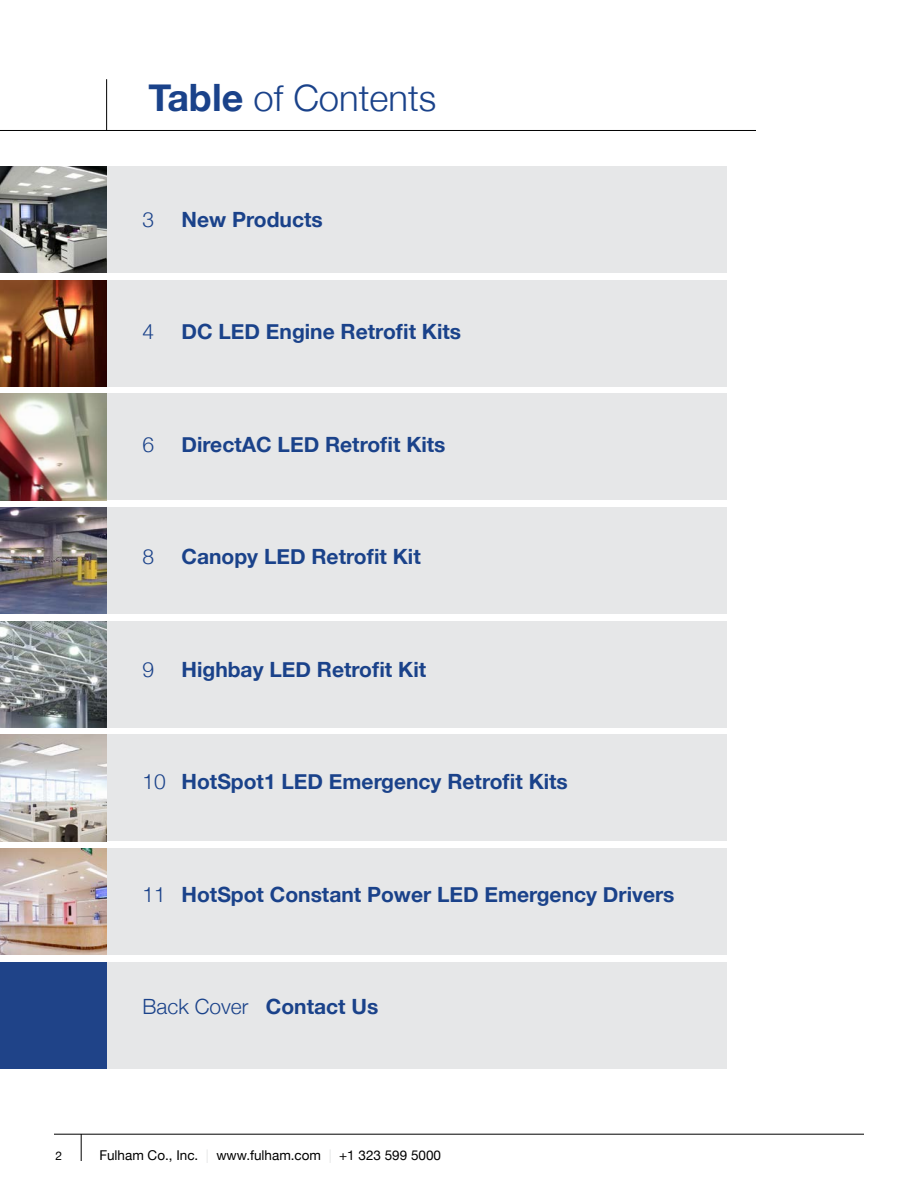
<style>
.page{position:relative;width:918px;height:1188px;background:#fff}
.page>*{position:absolute;margin:0;border:0;box-sizing:border-box;transform-origin:0 0}
.t1{font:300 36.45px "Helvetica Neue";color:#1a428a}
.t2{font:700 21px "Helvetica Neue";color:#1a428a}
.t3{font:300 21px "Helvetica Neue";color:#1a428a}
.t4{font:13.5px "Helvetica Neue";color:#000}
.t5{font:12px "Helvetica Neue";color:#000}
.s1{font-weight:700;font-size:37.65px}
.s2{font-weight:300}
.s3{font-weight:700}
.s4{color:#e6e7e8}
</style>
<div class="page">
<hr style="left:54px;top:1134px;width:810px;height:1px;background:#000">
<svg style="left:81px;top:1134px;width:1px;height:27px"></svg>
<div style="left:106px;top:280px;width:621px;height:107px;background:#e6e7e8"></div>
<div style="left:106px;top:166px;width:621px;height:107px;background:#e6e7e8"></div>
<div style="left:106px;top:394px;width:621px;height:106px;background:#e6e7e8"></div>
<div style="left:106px;top:507px;width:621px;height:107px;background:#e6e7e8"></div>
<div style="left:106px;top:621px;width:621px;height:107px;background:#e6e7e8"></div>
<div style="left:106px;top:735px;width:621px;height:106px;background:#e6e7e8"></div>
<div style="left:106px;top:848px;width:621px;height:107px;background:#e6e7e8"></div>
<div style="left:106px;top:962px;width:621px;height:106px;background:#e6e7e8"></div>
<img style="left:0;top:280px;width:106px;height:107px">
<img style="left:0;top:166px;width:106px;height:107px">
<img style="left:0;top:507px;width:106px;height:107px">
<img style="left:0;top:621px;width:106px;height:107px">
<img style="left:0;top:394px;width:106px;height:106px">
<img style="left:0;top:848px;width:106px;height:107px">
<img style="left:0;top:735px;width:106px;height:106px">
<div style="left:0;top:962px;width:106px;height:106px;background:#1f4388"></div>
<hr style="left:0;top:130px;width:756px;height:1px;background:#000">
<hr style="left:106px;top:79px;width:1px;height:52px;background:#000">
<h1 class="t1" style="left:148px;top:69px;width:289px"><span class="s1">Table</span> of Contents</h1>
<p class="t3" style="left:143px;top:202px;width:13px">3</p>
<p class="t2" style="left:182px;top:203px;width:143px">New Products</p>
<p class="t3" style="left:143px;top:315px;width:13px">4</p>
<p class="t2" style="left:182px;top:315px;width:281px">DC LED Engine Retrofit Kits</p>
<p class="t3" style="left:143px;top:427px;width:13px">6</p>
<p class="t2" style="left:182px;top:428px;width:266px">DirectAC LED Retrofit Kits</p>
<p class="t3" style="left:143px;top:540px;width:13px">8</p>
<p class="t2" style="left:182px;top:540px;width:241px">Canopy LED Retrofit Kit</p>
<p class="t3" style="left:143px;top:652px;width:13px">9</p>
<p class="t2" style="left:182px;top:653px;width:246px">Highbay LED Retrofit Kit</p>
<p class="t2" style="left:143px;top:765px;width:427px"><span class="s2">10</span> HotSpot1 LED Emergency Retrofit Kits</p>
<p class="t2" style="left:143px;top:878px;width:533px"><span class="s2">11</span> HotSpot Constant Power LED Emergency Drivers</p>
<p class="t3" style="left:143px;top:990px;width:237px">Back Cover <span class="s3">Contact Us</span></p>
<p class="t5" style="left:56px;top:1147px;width:8px">2</p>
<p class="t4" style="left:99px;top:1145px;width:343px">Fulham Co., Inc. <span class="s4">|</span> www.fulham.com <span class="s4">|</span> +1 323 599 5000</p>
</div>
